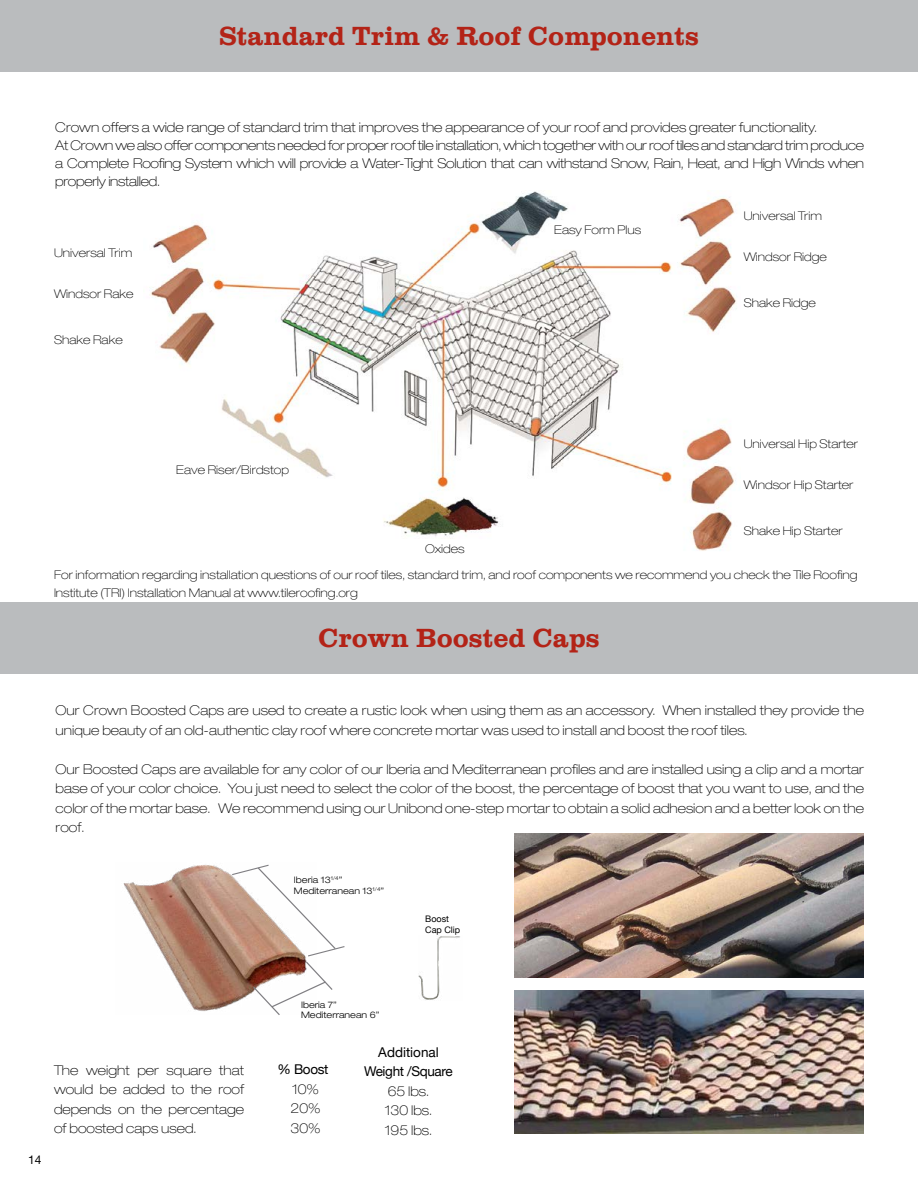
<style>
.page{position:relative;width:918px;height:1188px;background:#fff}
.page>*{position:absolute;margin:0;border:0;box-sizing:border-box;transform-origin:0 0}
.t1{font:700 27px "Clarendon Com";color:#b32317}
.t2{font:100 expanded 13.5px/19.5px "Helvetica Neue";color:#000;text-align:justify}
.t3{font:100 expanded 13.5px/18px "Helvetica Neue";letter-spacing:-.02em;color:#000}
.t4{font:13.5px/19.5px "Helvetica Neue";letter-spacing:-.025em;color:#000;text-align:center}
.t5{font:100 expanded 12px/18px "Helvetica Neue";color:#000}
.t6{font:12px "Helvetica Neue";color:#000}
.t7{font:300 expanded 9px/10.8px "Helvetica Neue";color:#000}
.t8{font:9px/10.8px "Helvetica Neue";color:#000}
</style>
<div class="page">
<div style="left:0;top:0;width:918px;height:71px;background:#babcbe"></div>
<div style="left:0;top:603px;width:918px;height:71px;background:#babcbe"></div>
<img style="left:150px;top:191px;width:587px;height:360px">
<img style="left:514px;top:990px;width:350px;height:144px">
<img style="left:514px;top:834px;width:350px;height:144px">
<img style="left:123px;top:864px;width:108px;height:147px">
<svg style="left:231px;top:864px;width:114px;height:151px"></svg>
<img style="left:418px;top:936px;width:42px;height:64px">
<h1 class="t1" style="left:219px;top:20px;width:481px">Standard Trim &amp; Roof Components</h1>
<p class="t3" style="left:55px;top:118px;width:810px">Crown offers a wide range of standard trim that improves the appearance of your roof and provides greater functionality.<br>At Crown we also offer components needed for proper roof tile installation, which together with our roof tiles and standard trim produce a Complete Roofing System which will provide a Water-Tight Solution that can withstand Snow, Rain, Heat, and High Winds when properly installed.</p>
<p class="t5" style="left:54px;top:243px;width:80px">Universal Trim</p>
<p class="t5" style="left:54px;top:284px;width:81px">Windsor Rake</p>
<p class="t5" style="left:54px;top:331px;width:70px">Shake Rake</p>
<p class="t5" style="left:554px;top:221px;width:88px">Easy Form Plus</p>
<p class="t5" style="left:744px;top:207px;width:80px">Universal Trim</p>
<p class="t5" style="left:744px;top:248px;width:85px">Windsor Ridge</p>
<p class="t5" style="left:744px;top:294px;width:74px">Shake Ridge</p>
<p class="t5" style="left:176px;top:460px;width:114px">Eave Riser/Birdstop</p>
<p class="t5" style="left:425px;top:540px;width:41px">Oxides</p>
<p class="t5" style="left:744px;top:434px;width:116px">Universal Hip Starter</p>
<p class="t5" style="left:744px;top:475px;width:111px">Windsor Hip Starter</p>
<p class="t5" style="left:744px;top:522px;width:100px">Shake Hip Starter</p>
<p class="t5" style="left:54px;top:566px;width:805px">For information regarding installation questions of our roof tiles, standard trim, and roof components we recommend you check the Tile Roofing<br>Institute (TRI) Installation Manual at www.tileroofing.org</p>
<h1 class="t1" style="left:318px;top:623px;width:283px">Crown Boosted Caps</h1>
<p class="t2" style="left:56px;top:701px;width:810px">Our Crown Boosted Caps are used to create a rustic look when using them as an accessory. When installed they provide the unique beauty of an old-authentic clay roof where concrete mortar was used to install and boost the roof tiles.</p>
<p class="t2" style="left:56px;top:759px;width:810px">Our Boosted Caps are available for any color of our Iberia and Mediterranean profiles and are installed using a clip and a mortar base of your color choice. You just need to select the color of the boost, the percentage of boost that you want to use, and the color of the mortar base. We recommend using our Unibond one-step mortar to obtain a solid adhesion and a better look on the roof.</p>
<p class="t7" style="left:294px;top:874px;width:92px">Iberia 13<sup>1/4</sup>”<br>Mediterranean 13<sup>1/4</sup>”</p>
<p class="t8" style="left:425px;top:914px;width:37px">Boost<br>Cap Clip</p>
<p class="t6" style="left:28px;top:1152px;width:15px">14</p>
<p class="t7" style="left:301px;top:999px;width:80px">Iberia 7”<br>Mediterranean 6”</p>
<p class="t2" style="left:54px;top:1060px;width:192px">The weight per square that would be added to the roof depends on the percentage of boosted caps used.</p>
<p class="t4" style="left:278px;top:1060px;width:52px">% Boost</p>
<p class="t2" style="left:291px;top:1079px;width:31px">10% 20% 30%</p>
<p class="t4" style="left:364px;top:1042px;width:90px">Additional<br>Weight /Square</p>
<p class="t2" style="left:385px;top:1081px;width:49px;text-align:left">65 lbs.<br>130 lbs.<br>195 lbs.</p>
</div>
